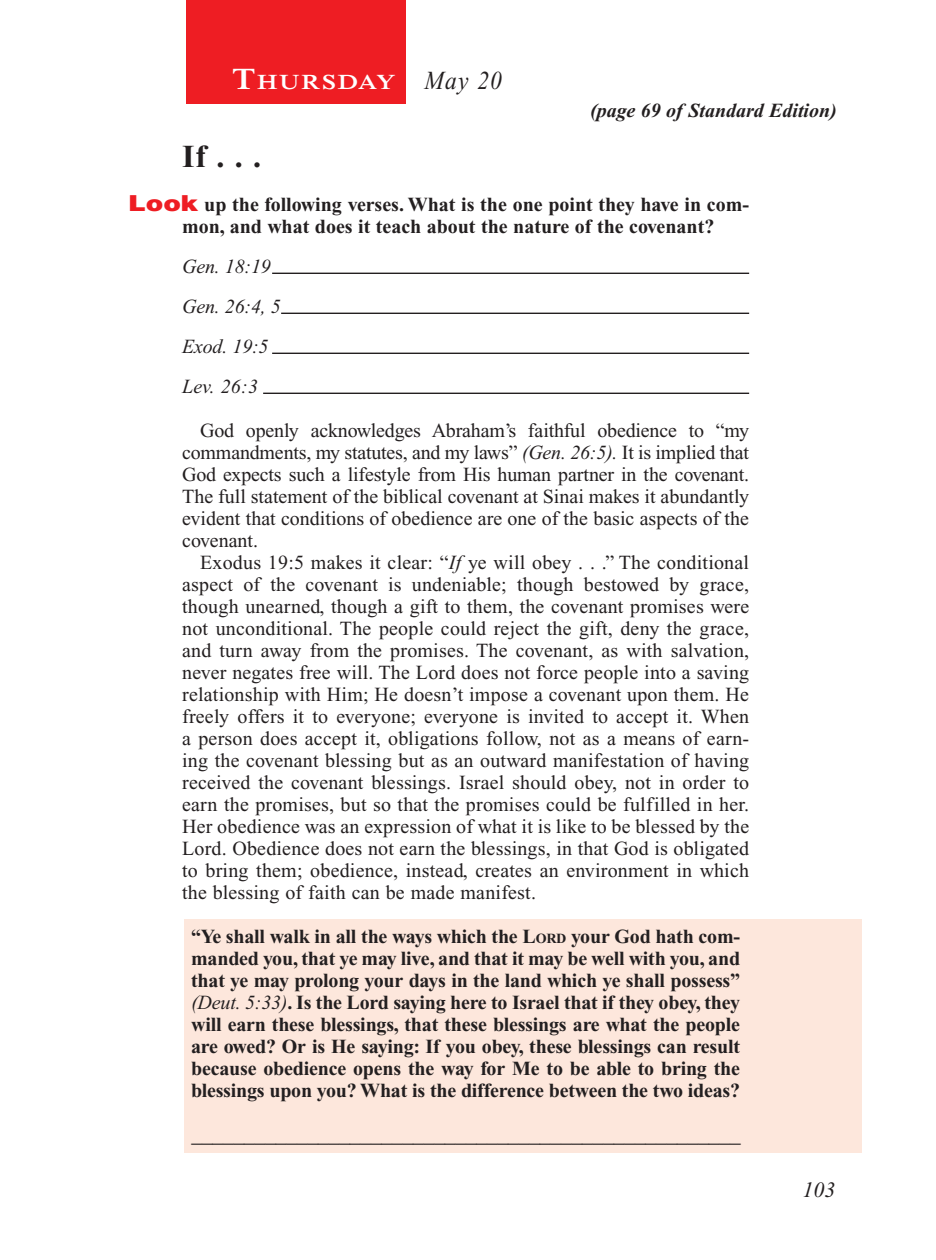
<style>
.page{position:relative;width:936px;height:1260px;background:#fff}
.page>*{position:absolute;margin:0;border:0;box-sizing:border-box;transform-origin:0 0}
.Head{font:700 32px "Times New Roman PS Std";color:#231f20}
.Lesson_Dates{font:italic 26px "Times New Roman PS Std";color:#231f20;scale:.9 1}
.Blank_Lines_In_Scree{font:22px "Times New Roman PS Std";color:#231f20;scale:.96 1}
.PageNumbers{font:italic 22px "Times New Roman PS Std";color:#231f20}
.Daily_Header{font:600 21px "Times NRMT Std";letter-spacing:.07em;color:#fff;scale:1.1 1}
.Body{font:20px/22px "Times New Roman PS Std";letter-spacing:.01em;color:#231f20;text-align:justify}
.x-screened_box-text{font:700 20px/22px "Times New Roman PS Std";letter-spacing:-.01em;color:#231f20;text-align:justify}
.Body_SB{font:20px/22px "Times New Roman PS Std";color:#231f20;text-align:justify}
.Question_NO_SB{font:700 20px/22px "Times New Roman PS Std";color:#231f20}
.Body-2{font:italic 20px "Times New Roman PS Std";letter-spacing:-.01em;color:#231f20}
.Page_from_SE{font:italic 700 20px "Times New Roman PS Std";color:#231f20}
.s1{font-size:30px}
.s2{font-family:"Helvetica LT Std";font-weight:900;font-size:22px;color:#ee1d23}
.s3{font-style:italic}
.s4{font-style:inherit}
.s5{font-size:14px}
.s6{font-weight:400;font-style:italic}
</style>
<div class="page">
<div style="left:186px;top:0;width:220px;height:103px;background:#ee1d23"></div>
<div style="left:184px;top:919px;width:677px;height:234px;background:#fde7dc"></div>
<hr style="left:272px;top:273px;width:477px;height:1px;background:#231f20">
<hr style="left:281px;top:313px;width:468px;height:1px;background:#231f20">
<hr style="left:272px;top:353px;width:477px;height:1px;background:#231f20">
<hr style="left:263px;top:393px;width:486px;height:1px;background:#231f20">
<p class="Daily_Header" style="left:232px;top:70px;width:150px"><span class="s1">T</span>HURSDAY</p>
<p class="Lesson_Dates" style="left:425px;top:66px;width:87px">May 20</p>
<p class="Page_from_SE" style="left:590px;top:100px;width:248px">(page 69 of Standard Edition)</p>
<p class="Head" style="left:182px;top:138px;width:81px">If . . .</p>
<p class="Question_NO_SB" style="left:182px;top:193px;width:569px;text-indent:-54px"><span class="s2">Look</span> up the following verses. What is the one point they have in com&shy;mon, and what does it teach about the nature of the covenant?</p>
<p class="Body-2" style="left:182px;top:255px;width:90px">Gen. 18:19</p>
<p class="Body-2" style="left:182px;top:295px;width:100px">Gen. 26:4, 5</p>
<p class="Body-2" style="left:182px;top:335px;width:88px">Exod. 19:5</p>
<p class="Body-2" style="left:182px;top:375px;width:77px">Lev. 26:3</p>
<p class="Body_SB" style="left:182px;top:419px;width:569px;text-indent:18px">God openly acknowledges Abraham’s faithful obedience to “my commandments, my statutes, and my laws” <span class="s3">(Gen. 26:5).</span> It is implied that God expects such a lifestyle from His human partner in the covenant.<br>The full statement of the biblical covenant at Sinai makes it abundantly evident that conditions of obedience are one of the basic aspects of the covenant.</p>
<p class="Body" style="left:182px;top:551px;width:569px;text-indent:18px">Exodus 19:5 makes it clear: “<span class="s3">If</span> ye will obey . . .” The conditional aspect of the covenant is undeniable; though bestowed by grace, though unearned, though a gift to them, the covenant promises were not unconditional. The people could reject the gift, deny the grace, and turn away from the promises. The covenant, as with salvation, never negates free will. The Lord does not force people into a saving relationship with Him; He doesn’t impose a covenant upon them. He freely offers it to everyone; everyone is invited to accept it. When a person does accept it, obligations follow, not as a means of earn&shy;ing the covenant blessing but as an outward manifestation of having received the covenant blessings. Israel should obey, not in order to earn the promises, but so that the promises could be fulfilled in her.<br>Her obedience was an expression of what it is like to be blessed by the Lord. Obedience does not earn the blessings, in that God is obligated to bring them; obedience, instead, creates an environment in which the blessing of faith can be made manifest.</p>
<p class="x-screened_box-text" style="left:191px;top:925px;width:551px">“Ye shall walk in all the ways which the <span class="s4">L</span><span class="s5">ord</span> your God hath com&shy;manded you, that ye may live, and that it may be well with you, and that ye may prolong your days in the land which ye shall possess” <span class="s6">(Deut. 5:33)</span>. Is the Lord saying here to Israel that if they obey, they will earn these blessings, that these blessings are what the people are owed? Or is He saying: If you obey, these blessings can result because obedience opens the way for Me to be able to bring the blessings upon you? What is the difference between the two ideas?</p>
<p class="Blank_Lines_In_Scree" style="left:192px;top:1122px;width:573px">____________________________________________________</p>
<p class="PageNumbers" style="left:802px;top:1178px;width:34px">103</p>
</div>
